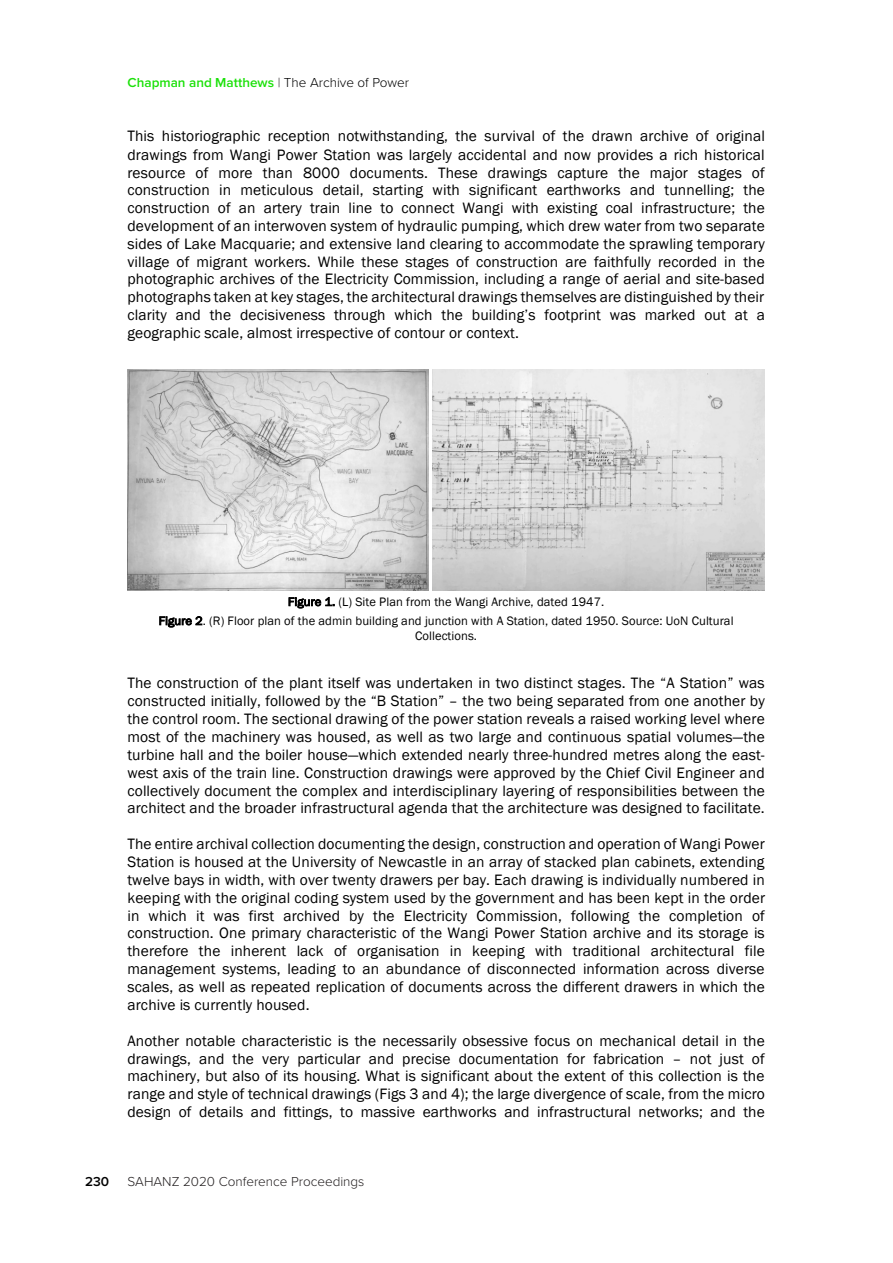
<style>
.page{position:relative;width:893px;height:1263px;background:#fff}
.page>*{position:absolute;margin:0;border:0;box-sizing:border-box;transform-origin:0 0}
.t1{font:15.45px/17.9px "Franklin Gothic";letter-spacing:.01em;color:#000;text-align:justify}
.t2{font:600 13.5px "Proxima Nova";color:#1be109}
.t3{font:300 13.5px "Proxima Nova";color:#231f20}
.t4{font:600 13.5px "Proxima Nova";color:#000}
.t5{font:12.6px/19px "Franklin Gothic";letter-spacing:.005em;color:#000;text-align:center}
.s1{font-weight:300;color:#231f20}
.s2{font-weight:300;color:#000}
.s3{font-size:12.3px}
</style>
<div class="page">
<img style="left:127px;top:369px;width:302px;height:221px">
<img style="left:432px;top:369px;width:332px;height:221px">
<p class="t2" style="left:128px;top:73px;width:283px">Chapman and Matthews <span class="s1">|</span> <span class="s2">The Archive of Power</span></p>
<p class="t1" style="left:127px;top:128px;width:639px">This historiographic reception notwithstanding, the survival of the drawn archive of original drawings from Wangi Power Station was largely accidental and now provides a rich historical resource of more than 8000 documents. These drawings capture the major stages of construction in meticulous detail, starting with significant earthworks and tunnelling; the construction of an artery train line to connect Wangi with existing coal infrastructure; the development of an interwoven system of hydraulic pumping, which drew water from two separate sides of Lake Macquarie; and extensive land clearing to accommodate the sprawling temporary village of migrant workers. While these stages of construction are faithfully recorded in the photographic archives of the Electricity Commission, including a range of aerial and site-based photographs taken at key stages, the architectural drawings themselves are distinguished by their clarity and the decisiveness through which the building’s footprint was marked out at a geographic scale, almost irrespective of contour or context.</p>
<p class="t5" style="left:159px;top:592px;width:576px"><span class="s3">Figure 1.</span> (L) Site Plan from the Wangi Archive, dated 1947.<br><span class="s3">Figure 2</span>. (R) Floor plan of the admin building and junction with A Station, dated 1950. Source: UoN Cultural</p>
<p class="t5" style="left:415px;top:626px;width:63px">Collections.</p>
<p class="t1" style="left:127px;top:675px;width:639px">The construction of the plant itself was undertaken in two distinct stages. The “A Station” was constructed initially, followed by the “B Station” – the two being separated from one another by the control room. The sectional drawing of the power station reveals a raised working level where most of the machinery was housed, as well as two large and continuous spatial volumes—the turbine hall and the boiler house—which extended nearly three-hundred metres along the east&shy;west axis of the train line. Construction drawings were approved by the Chief Civil Engineer and collectively document the complex and interdisciplinary layering of responsibilities between the architect and the broader infrastructural agenda that the architecture was designed to facilitate.</p>
<p class="t1" style="left:127px;top:835px;width:639px">The entire archival collection documenting the design, construction and operation of Wangi Power Station is housed at the University of Newcastle in an array of stacked plan cabinets, extending twelve bays in width, with over twenty drawers per bay. Each drawing is individually numbered in keeping with the original coding system used by the government and has been kept in the order in which it was first archived by the Electricity Commission, following the completion of construction. One primary characteristic of the Wangi Power Station archive and its storage is therefore the inherent lack of organisation in keeping with traditional architectural file management systems, leading to an abundance of disconnected information across diverse scales, as well as repeated replication of documents across the different drawers in which the archive is currently housed.</p>
<p class="t1" style="left:127px;top:1032px;width:639px">Another notable characteristic is the necessarily obsessive focus on mechanical detail in the drawings, and the very particular and precise documentation for fabrication – not just of machinery, but also of its housing. What is significant about the extent of this collection is the range and style of technical drawings (Figs 3 and 4); the large divergence of scale, from the micro design of details and fittings, to massive earthworks and infrastructural networks; and the</p>
<p class="t4" style="left:85px;top:1172px;width:26px">230</p>
<p class="t3" style="left:128px;top:1172px;width:238px">SAHANZ 2020 Conference Proceedings</p>
</div>
